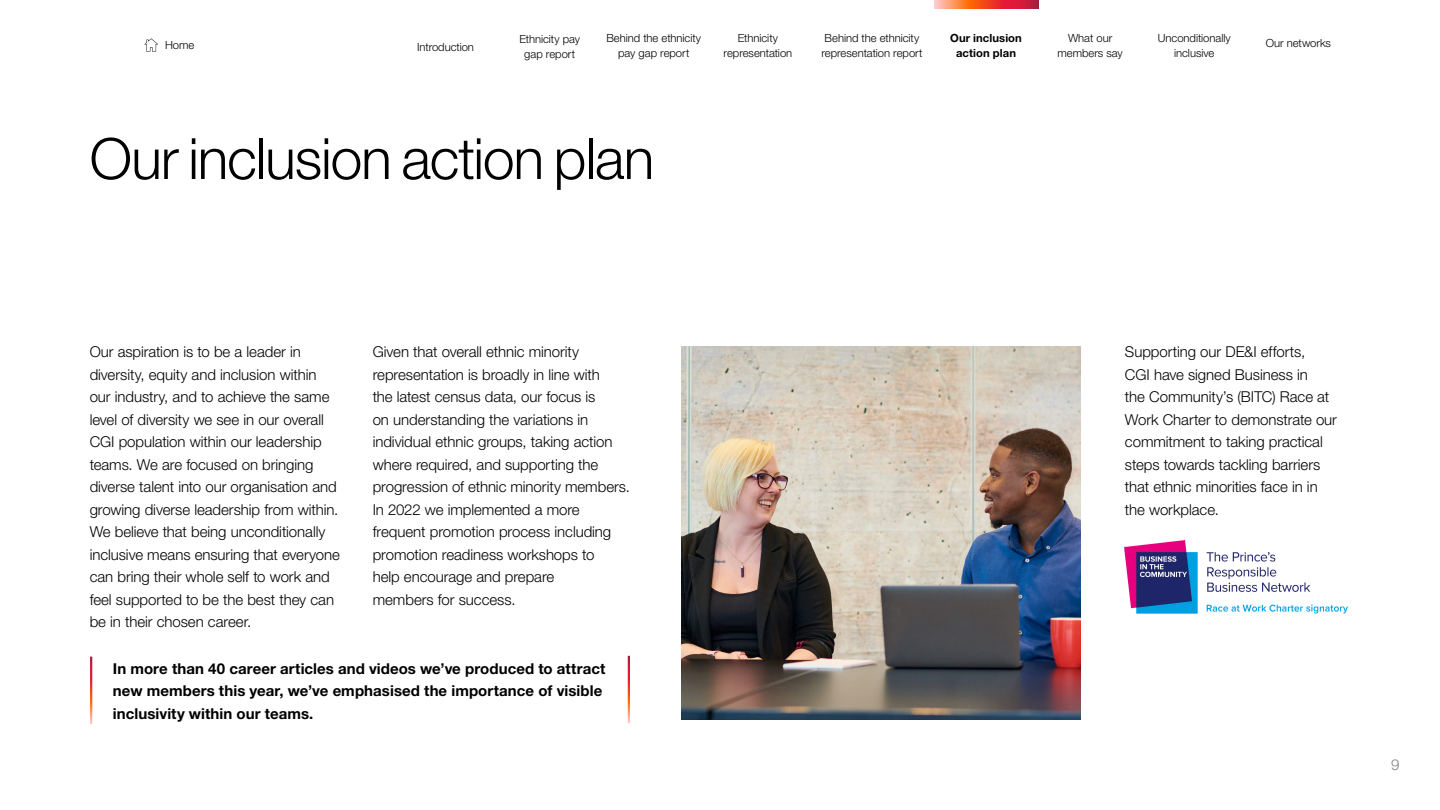
<style>
.page{position:relative;width:1440px;height:810px;background:#fff}
.page>*{position:absolute;margin:0;border:0;box-sizing:border-box;transform-origin:0 0}
.t1{font:300 57px "Helvetica Neue LT Pro";letter-spacing:-.02em;color:#000}
.t2{font:300 15px/22.5px "Helvetica Neue LT Pro";letter-spacing:-.005em;color:#000}
.t3{font:700 15px/22.5px "Helvetica Neue LT Pro";letter-spacing:.005em;color:#000}
.t4{font:300 15px "Helvetica Neue LT Pro";color:#808080}
.t5{font:300 11.25px/15px "Helvetica Neue LT Pro";letter-spacing:-.005em;color:#000;text-align:center}
.t6{font:700 11.25px/15px "Helvetica Neue LT Pro";letter-spacing:.005em;color:#000;text-align:center}
</style>
<div class="page">
<img style="left:1124px;top:540px;width:224px;height:74px">
<img style="left:681px;top:346px;width:399px;height:374px">
<svg style="left:934px;top:0;width:104px;height:8px"></svg>
<svg style="left:144px;top:38px;width:14px;height:14px"></svg>
<p class="t5" style="left:165px;top:37px;width:31px">Home</p>
<p class="t5" style="left:417px;top:39px;width:58px">Introduction</p>
<p class="t5" style="left:519px;top:31px;width:62px">Ethnicity pay gap report</p>
<p class="t5" style="left:606px;top:30px;width:96px">Behind the ethnicity pay gap report</p>
<p class="t5" style="left:723px;top:30px;width:70px">Ethnicity representation</p>
<p class="t5" style="left:821px;top:30px;width:102px;text-align:left">Behind the ethnicity representation report</p>
<p class="t6" style="left:950px;top:30px;width:73px">Our inclusion action plan</p>
<p class="t5" style="left:1057px;top:30px;width:67px">What our members say</p>
<p class="t5" style="left:1157px;top:30px;width:74px">Unconditionally inclusive</p>
<p class="t5" style="left:1265px;top:35px;width:67px">Our networks</p>
<h1 class="t1" style="left:90px;top:124px;width:566px">Our inclusion action plan</h1>
<p class="t2" style="left:90px;top:340px;width:252px">Our aspiration is to be a leader in diversity, equity and inclusion within our industry, and to achieve the same level of diversity we see in our overall CGI population within our leadership teams. We are focused on bringing diverse talent into our organisation and growing diverse leadership from within.<br>We believe that being unconditionally inclusive means ensuring that everyone can bring their whole self to work and feel supported to be the best they can be in their chosen career.</p>
<p class="t2" style="left:373px;top:340px;width:259px">Given that overall ethnic minority representation is broadly in line with<br>the latest census data, our focus is<br>on understanding the variations in individual ethnic groups, taking action where required, and supporting the progression of ethnic minority members.<br>In 2022 we implemented a more frequent promotion process including promotion readiness workshops to<br>help encourage and prepare<br>members for success.</p>
<p class="t3" style="left:113px;top:657px;width:494px">In more than 40 career articles and videos we’ve produced to attract new members this year, we’ve emphasised the importance of visible inclusivity within our teams.</p>
<p class="t2" style="left:1124px;top:340px;width:213px">Supporting our DE&amp;I efforts,<br>CGI have signed Business in<br>the Community’s (BITC) Race at<br>Work Charter to demonstrate our commitment to taking practical steps towards tackling barriers that ethnic minorities face in in the workplace.</p>
<p class="t4" style="left:1390px;top:756px;width:10px">9</p>
</div>
